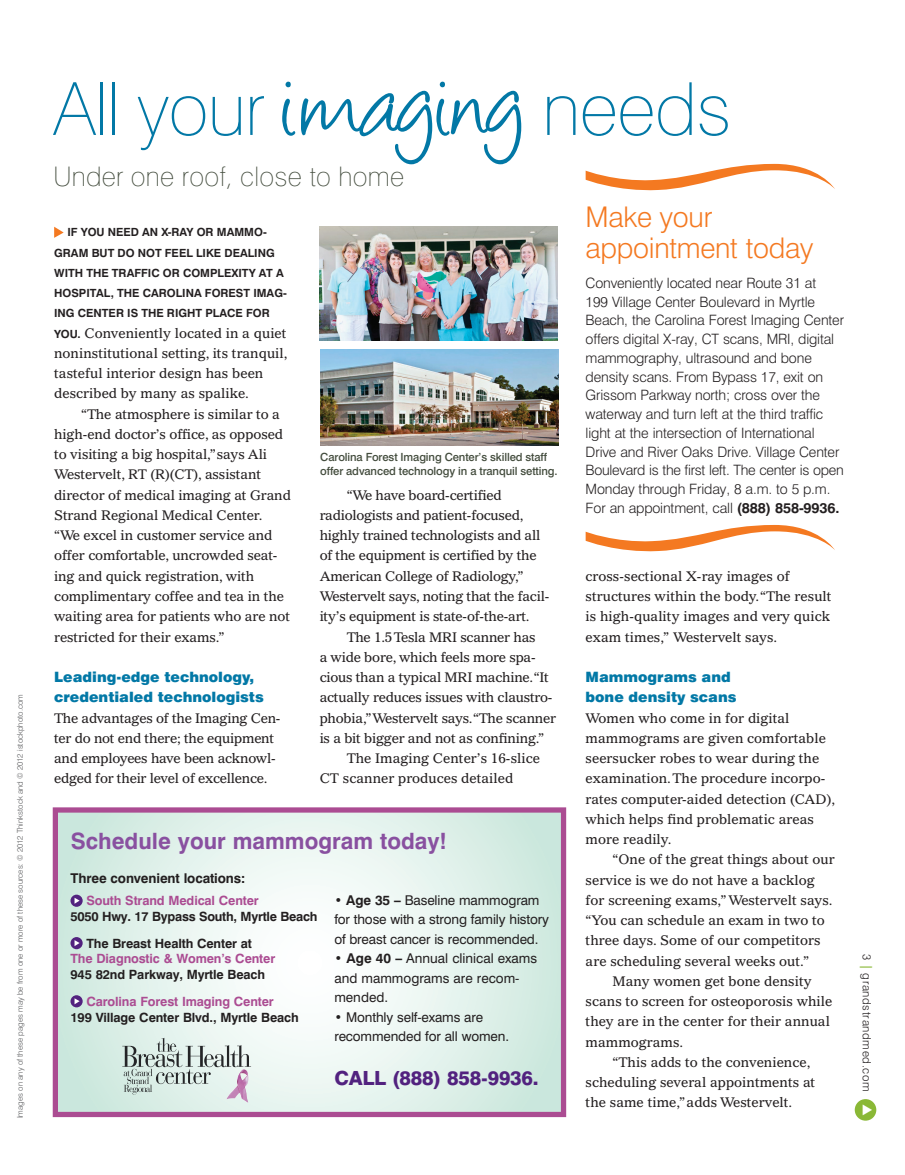
<style>
.page{position:relative;width:905px;height:1175px;background:#fff}
.page>*{position:absolute;margin:0;border:0;box-sizing:border-box;transform-origin:0 0}
.GSRMC_Head_Sans{font:100 73.2px "Swiss 721 BT";letter-spacing:-.01em;color:#0278a6}
.GSRMC_sidebar_hed{font:300 28.5px/31.5px "Swiss 721 BT";letter-spacing:-.01em;color:#f47921}
.GSRMC_Deck{font:100 27px "Swiss 721 BT";letter-spacing:.01em;color:#434c3d}
.Calender_Section{font:700 22.5px "Swiss 721 BT";color:#8950a0}
.Calender_Section-2{font:800 19.5px "Swiss 721 BT";letter-spacing:-.01em;color:#52227f}
.GSRMC_sidebar_bodyco{font:300 14.25px/18.8px "Swiss 721 BT";letter-spacing:-.01em;color:#231f20}
.GSRMC_Subhead{font:900 14.25px/20.2px "Swiss 721 BT";color:#0278a6}
.GSRMC_bodycopy_NO_in{font:13.5px/20.2px "Gazette LT Std";letter-spacing:-.01em;color:#231f20}
.Calender_Section-3{font:13.5px/19.5px "Swiss 721 BT";letter-spacing:-.01em;color:#231f20}
.Calender_Section-4{font:700 13.5px "Swiss 721 BT";letter-spacing:-.01em;color:#231f20}
.Calender_Section-5{font:700 12.75px/15.8px "Swiss 721 BT";letter-spacing:-.01em;color:#231f20}
.t1{font:300 11.55px "Swiss 721 BT";letter-spacing:.05em;color:#231f20}
.GSRMC_bodycopy_NO_in-2{font:700 11.25px/20.2px "Swiss 721 BT";color:#231f20}
.t2{font:500 11.25px/13.5px "Swiss 721 BT";letter-spacing:-.01em;color:#434c3d}
.GSRMC_photocredit{font:300 7.8px "Swiss 721 BT";color:#57585a}
.s1{font-family:"Angelina";font-weight:400;font-size:103.05px}
.s2{font-family:"Swiss 721 BT";font-weight:700;font-size:11.25px}
.s3{color:#ab4c92}
.s4{font-weight:700}
.s5{font-weight:500;font-size:12.3px;color:#8ab836}
</style>
<div class="page">
<svg style="left:54px;top:227px;width:10px;height:11px"></svg>
<svg style="left:585px;top:525px;width:250px;height:27px"></svg>
<svg style="left:585px;top:164px;width:250px;height:27px"></svg>
<img style="left:319px;top:227px;width:238px;height:113px">
<img style="left:320px;top:349px;width:238px;height:97px">
<div style="left:854px;top:1099px;width:22px;height:21px;background:#8ab836;border-radius:50%"></div>
<svg style="left:59px;top:813px;width:501px;height:298px"></svg>
<div style="left:53px;top:807px;width:513px;height:310px;border:5px solid #ab4c92"></div>
<svg style="left:70px;top:894px;width:13px;height:12px"></svg>
<svg style="left:74px;top:897px;width:6px;height:6px"></svg>
<div style="left:70px;top:937px;width:13px;height:12px;background:#52227f;border-radius:50%"></div>
<svg style="left:74px;top:940px;width:6px;height:6px"></svg>
<svg style="left:70px;top:995px;width:13px;height:12px"></svg>
<svg style="left:74px;top:998px;width:6px;height:6px"></svg>
<svg style="left:122px;top:1037px;width:129px;height:57px;background:#c4cfcc"></svg>
<p class="GSRMC_photocredit" style="left:15px;top:1118px;width:426px;rotate:-90deg">Images on any of these pages may be from one or more of these sources: © 2012 Thinkstock and © 2012 istockphoto.com</p>
<p class="GSRMC_Head_Sans" style="left:53px;top:64px;width:679px">All your <span class="s1">imaging</span> needs</p>
<p class="GSRMC_Deck" style="left:53px;top:160px;width:352px">Under one roof, close to home</p>
<p class="GSRMC_bodycopy_NO_in-2" style="left:54px;top:222px;width:234px;text-indent:13px">IF YOU NEED AN X-RAY OR MAMMO-<br>GRAM BUT DO NOT FEEL LIKE DEALING<br>WITH THE TRAFFIC OR COMPLEXITY AT A<br>HOSPITAL, THE CAROLINA FOREST IMAG-<br>ING CENTER IS THE RIGHT PLACE FOR</p>
<p class="GSRMC_bodycopy_NO_in" style="left:54px;top:322px;width:235px"><span class="s2">YOU.</span> Conveniently located in a quiet noninstitutional setting, its tranquil, tasteful interior design has been described by many as spalike.</p>
<p class="GSRMC_bodycopy_NO_in" style="left:54px;top:403px;width:238px;text-indent:27px">“The atmosphere is similar to a high-end doctor’s office, as opposed to visiting a big hospital,” says Ali Westervelt, RT (R)(CT), assistant director of medical imaging at Grand Strand Regional Medical Center. “We excel in customer service and offer comfortable, uncrowded seat&shy;ing and quick registration, with complimentary coffee and tea in the waiting area for patients who are not restricted for their exams.”</p>
<p class="GSRMC_Subhead" style="left:54px;top:666px;width:211px">Leading-edge technology, credentialed technologists</p>
<p class="GSRMC_bodycopy_NO_in" style="left:54px;top:707px;width:228px">The advantages of the Imaging Cen&shy;ter do not end there; the equipment and employees have been acknowl&shy;edged for their level of excellence.</p>
<p class="t2" style="left:320px;top:450px;width:239px">Carolina Forest Imaging Center’s skilled staff offer advanced technology in a tranquil setting.</p>
<p class="GSRMC_bodycopy_NO_in" style="left:320px;top:484px;width:231px;text-indent:27px">“We have board-certified radiologists and patient-focused, highly trained technologists and all of the equipment is certified by the American College of Radiology,” Westervelt says, noting that the facil&shy;ity’s equipment is state-of-the-art.</p>
<p class="GSRMC_bodycopy_NO_in" style="left:320px;top:626px;width:238px;text-indent:27px">The 1.5 Tesla MRI scanner has<br>a wide bore, which feels more spa&shy;cious than a typical MRI machine. “It actually reduces issues with claustro&shy;phobia,” Westervelt says. “The scanner is a bit bigger and not as confining.”</p>
<p class="GSRMC_bodycopy_NO_in" style="left:320px;top:748px;width:222px;text-indent:27px">The Imaging Center’s 16-slice<br>CT scanner produces detailed</p>
<p class="Calender_Section" style="left:71px;top:827px;width:378px">Schedule your mammogram today!</p>
<p class="Calender_Section-4" style="left:70px;top:869px;width:176px">Three convenient locations:</p>
<p class="Calender_Section-5" style="left:70px;top:892px;width:248px;text-indent:16px"><span class="s3">South Strand Medical Center<br></span>5050 Hwy. 17 Bypass South, Myrtle Beach</p>
<p class="Calender_Section-5" style="left:70px;top:935px;width:206px;text-indent:16px">The Breast Health Center at<br><span class="s3">The Diagnostic &amp; Women’s Center<br></span>945 82nd Parkway, Myrtle Beach</p>
<p class="Calender_Section-5" style="left:70px;top:993px;width:230px;text-indent:16px"><span class="s3">Carolina Forest Imaging Center<br></span>199 Village Center Blvd., Myrtle Beach</p>
<p class="Calender_Section-3" style="left:334px;top:890px;width:216px"><span class="s4">• Age 35 –</span> Baseline mammogram for those with a strong family history of breast cancer is recommended.</p>
<p class="Calender_Section-3" style="left:334px;top:948px;width:204px"><span class="s4">• Age 40 –</span> Annual clinical exams and mammograms are recom&shy;mended.</p>
<p class="Calender_Section-3" style="left:334px;top:1007px;width:176px">• Monthly self-exams are recommended for all women.</p>
<p class="Calender_Section-2" style="left:334px;top:1065px;width:206px">CALL (888) 858-9936.</p>
<p class="GSRMC_sidebar_hed" style="left:585px;top:201px;width:229px">Make your appointment today</p>
<p class="GSRMC_sidebar_bodyco" style="left:585px;top:273px;width:260px">Conveniently located near Route 31 at<br>199 Village Center Boulevard in Myrtle Beach, the Carolina Forest Imaging Center offers digital X-ray, CT scans, MRI, digital mammography, ultrasound and bone density scans. From Bypass 17, exit on Grissom Parkway north; cross over the waterway and turn left at the third traffic light at the intersection of International Drive and River Oaks Drive. Village Center Boulevard is the first left. The center is open Monday through Friday, 8 a.m. to 5 p.m.<br>For an appointment, call <span class="s4">(888) 858-9936.</span></p>
<p class="GSRMC_bodycopy_NO_in" style="left:585px;top:565px;width:247px">cross-sectional X-ray images of structures within the body. “The result is high-quality images and very quick exam times,” Westervelt says.</p>
<p class="GSRMC_Subhead" style="left:585px;top:666px;width:152px">Mammograms and bone density scans</p>
<p class="GSRMC_bodycopy_NO_in" style="left:585px;top:707px;width:251px">Women who come in for digital mammograms are given comfortable seersucker robes to wear during the examination. The procedure incorpo&shy;rates computer-aided detection (CAD), which helps find problematic areas more readily.</p>
<p class="GSRMC_bodycopy_NO_in" style="left:585px;top:849px;width:251px;text-indent:27px">“One of the great things about our service is we do not have a backlog for screening exams,” Westervelt says. “You can schedule an exam in two to three days. Some of our competitors are scheduling several weeks out.”</p>
<p class="GSRMC_bodycopy_NO_in" style="left:585px;top:970px;width:248px;text-indent:27px">Many women get bone density scans to screen for osteoporosis while they are in the center for their annual mammograms.</p>
<p class="GSRMC_bodycopy_NO_in" style="left:585px;top:1051px;width:231px;text-indent:27px">“This adds to the convenience, scheduling several appointments at the same time,” adds Westervelt.</p>
<p class="t1" style="left:874px;top:954px;width:139px;rotate:90deg">3 <span class="s5">|</span> grandstrandmed.com</p>
</div>
